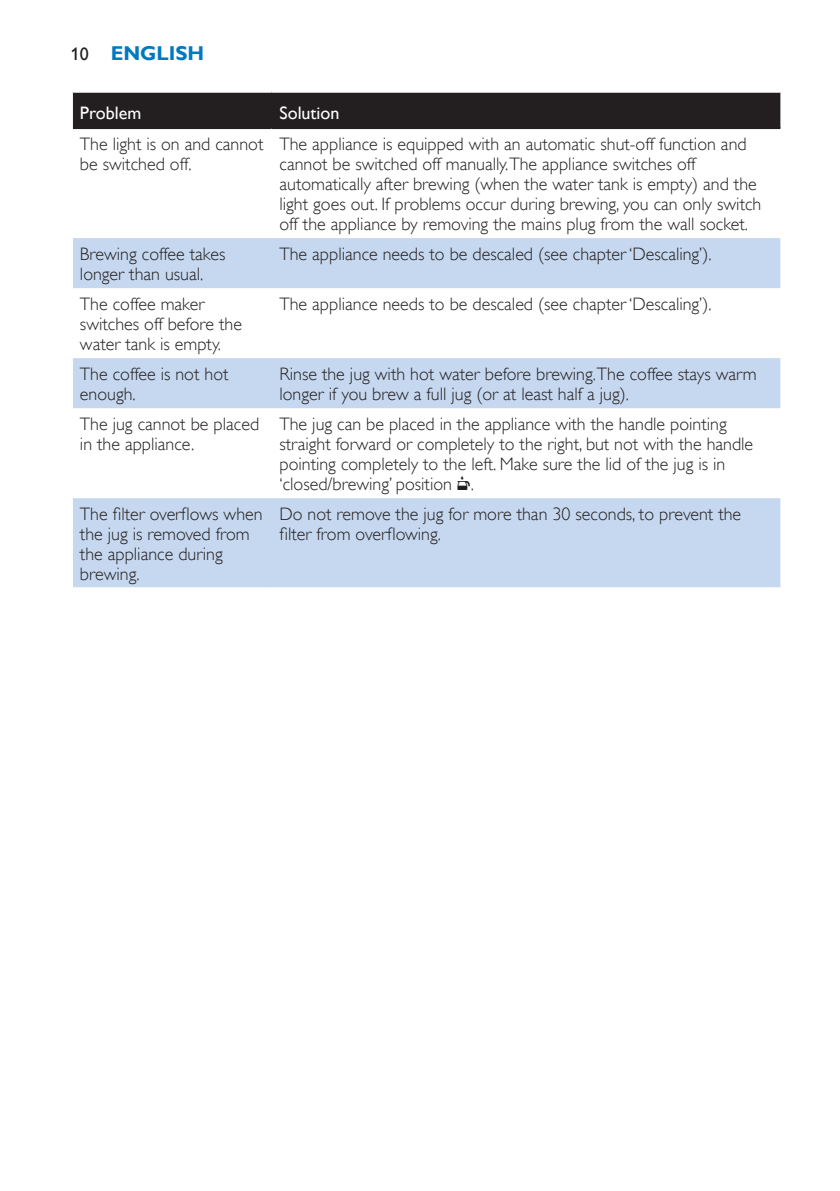
<style>
.page{position:relative;width:840px;height:1191px;background:#fff}
.page>*{position:absolute;margin:0;border:0;box-sizing:border-box;transform-origin:0 0}
.t1{font:700 20px "Gill Sans Alt One WGL";color:#0079c2}
.t2{font:18px/20px "Gill Sans Alt One WGL Light";color:#231f20}
.t3{font:18px "Gill Sans Alt One WGL";color:#fff}
.s1{font-weight:400;font-size:18px;color:#231f20}
.s2{font-family:"Philipslll Font"}
</style>
<div class="page">
<div style="left:73px;top:93px;width:707px;height:34px;background:#231f20"></div>
<svg style="left:73px;top:238px;width:707px;height:349px;fill:#c6d8ef"></svg>
<hr style="left:73px;top:127px;width:198px;height:2px;background:#231f20">
<hr style="left:271px;top:127px;width:509px;height:2px;background:#231f20">
<p class="t1" style="left:71px;top:40px;width:135px"><span class="s1">10</span> English</p>
<p class="t3" style="left:80px;top:101px;width:63px">Problem</p>
<p class="t3" style="left:279px;top:101px;width:61px">Solution</p>
<p class="t2" style="left:80px;top:134px;width:185px">The light is on and cannot be switched off.</p>
<p class="t2" style="left:279px;top:134px;width:483px">The appliance is equipped with an automatic shut-off function and cannot be switched off manually.The appliance switches off automatically after brewing (when the water tank is empty) and the light goes out. If problems occur during brewing, you can only switch off the appliance by removing the mains plug from the wall socket.</p>
<p class="t2" style="left:80px;top:244px;width:147px">Brewing coffee takes longer than usual.</p>
<p class="t2" style="left:279px;top:244px;width:433px">The appliance needs to be descaled (see chapter ‘Descaling’).</p>
<p class="t2" style="left:80px;top:294px;width:163px">The coffee maker switches off before the water tank is empty.</p>
<p class="t2" style="left:279px;top:294px;width:433px">The appliance needs to be descaled (see chapter ‘Descaling’).</p>
<p class="t2" style="left:80px;top:364px;width:150px">The coffee is not hot enough.</p>
<p class="t2" style="left:279px;top:364px;width:478px">Rinse the jug with hot water before brewing.The coffee stays warm longer if you brew a full jug (or at least half a jug).</p>
<p class="t2" style="left:80px;top:414px;width:181px">The jug cannot be placed in the appliance.</p>
<p class="t2" style="left:279px;top:414px;width:475px">The jug can be placed in the appliance with the handle pointing straight forward or completely to the right, but not with the handle pointing completely to the left. Make sure the lid of the jug is in ‘closed/brewing’ position <span class="s2">r</span>.</p>
<p class="t2" style="left:80px;top:504px;width:184px">The filter overflows when the jug is removed from the appliance during brewing.</p>
<p class="t2" style="left:279px;top:504px;width:463px">Do not remove the jug for more than 30 seconds, to prevent the filter from overflowing.</p>
</div>
